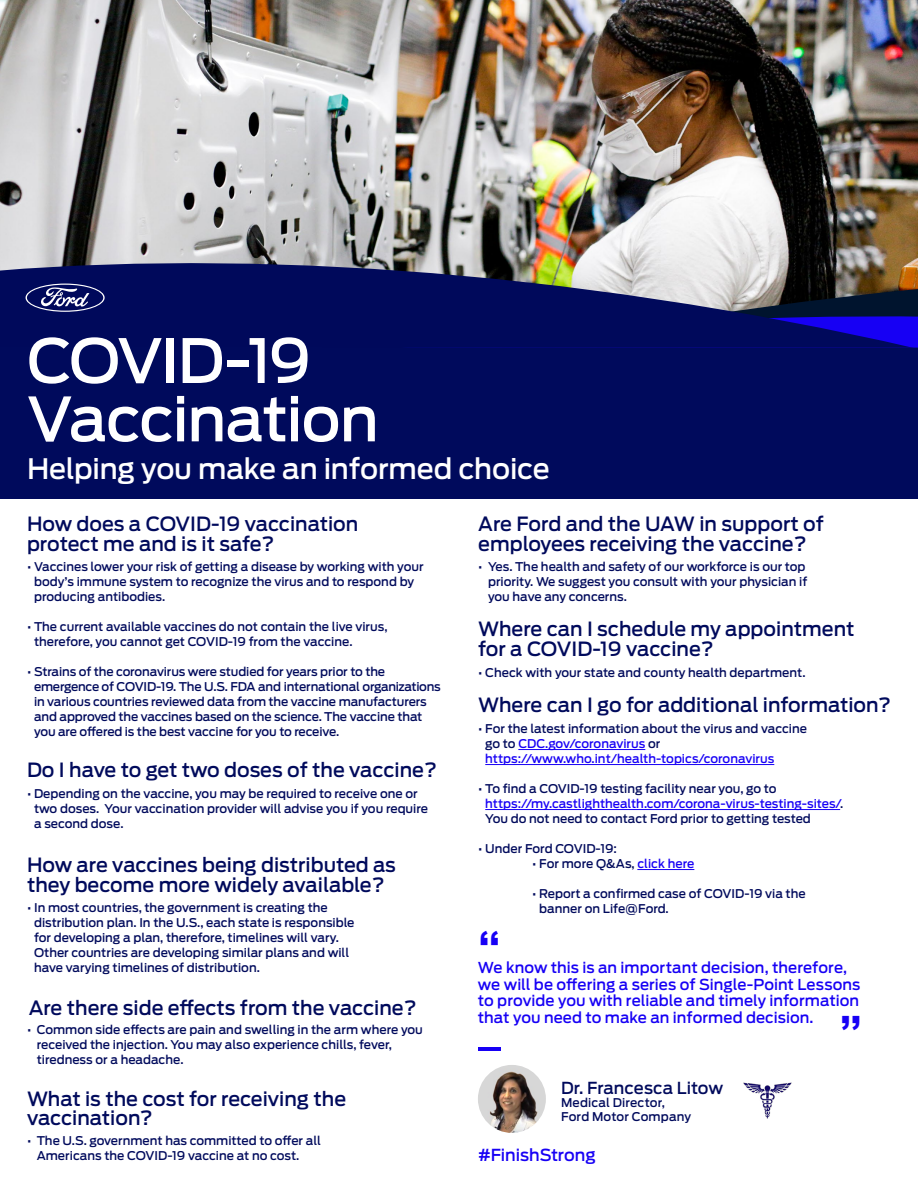
<style>
.page{position:relative;width:918px;height:1188px;background:#fff}
.page>*{position:absolute;margin:0;border:0;box-sizing:border-box;transform-origin:0 0}
.t1{font:500 60.6px/58.3px "Ford Antenna";letter-spacing:-.025em;color:#fff}
.t2{font:500 48.9px "Ford Antenna";color:#1700f5}
.t3{font:500 28.05px "Ford Antenna";letter-spacing:-.01em;color:#fff}
.t4{font:500 19.5px/19.5px "Ford Antenna";color:#000a5c}
.t5{font:500 16.5px "Ford Antenna";letter-spacing:-.005em;color:#000a5c}
.t6{font:500 16.5px "Ford Antenna";letter-spacing:-.005em;color:#1700f5}
.t7{font:500 15px/16.5px "Ford Antenna";color:#1700f5}
.t8{font:500 12px/15px "Ford Antenna";color:#000a5c}
.t9{font:500 12px/15px "Ford Antenna";color:#1700f5}
.s1{color:#000a5c}
.s2{color:#1700f5}
</style>
<div class="page">
<div style="left:0;top:335px;width:918px;height:163px;background:#000a5c"></div>
<img style="left:0;top:0;width:918px;height:189px">
<img style="left:0;top:191px;width:918px;height:157px">
<svg style="left:24px;top:282px;width:82px;height:31px"></svg>
<svg style="left:26px;top:284px;width:79px;height:28px;background:#3c4281"></svg>
<hr style="left:518px;top:749px;width:127px;height:1px;background:#1700f5">
<hr style="left:485px;top:764px;width:289px;height:1px;background:#1700f5">
<hr style="left:485px;top:809px;width:355px;height:1px;background:#1700f5">
<hr style="left:637px;top:869px;width:57px;height:1px;background:#1700f5">
<hr style="left:478px;top:1047px;width:23px;height:4px;background:#1700f5">
<img style="left:478px;top:1065px;width:68px;height:68px;border-radius:34px">
<img style="left:743px;top:1082px;width:49px;height:37px">
<h1 class="t1" style="left:27px;top:325px;width:353px">COVID-19<br>Vaccination</h1>
<h3 class="t3" style="left:27px;top:444px;width:524px">Helping you make an informed choice</h3>
<h3 class="t4" style="left:27px;top:512px;width:333px">How does a COVID-19 vaccination protect me and is it safe?</h3>
<p class="t8" style="left:34px;top:558px;width:391px;text-indent:-7px">• Vaccines lower your risk of getting a disease by working with your body’s immune system to recognize the virus and to respond by producing antibodies.</p>
<p class="t8" style="left:34px;top:618px;width:355px;text-indent:-7px">• The current available vaccines do not contain the live virus, therefore, you cannot get COVID-19 from the vaccine.</p>
<p class="t8" style="left:34px;top:663px;width:408px;text-indent:-7px">• Strains of the coronavirus were studied for years prior to the emergence of COVID-19. The U.S. FDA and international organizations in various countries reviewed data from the vaccine manufacturers and approved the vaccines based on the science. The vaccine that you are offered is the best vaccine for you to receive.</p>
<h3 class="t4" style="left:478px;top:512px;width:347px">Are Ford and the UAW in support of employees receiving the vaccine?</h3>
<p class="t8" style="left:488px;top:557px;width:321px;text-indent:-10px">• Yes. The health and safety of our workforce is our top priority. We suggest you consult with your physician if you have any concerns.</p>
<h3 class="t4" style="left:478px;top:617px;width:378px">Where can I schedule my appointment for a COVID-19 vaccine?</h3>
<p class="t8" style="left:478px;top:664px;width:329px">• Check with your state and county health department.</p>
<h3 class="t4" style="left:478px;top:693px;width:414px">Where can I go for additional information?</h3>
<p class="t9" style="left:485px;top:720px;width:323px;text-indent:-7px"><span class="s1">• For the latest information about the virus and vaccine go to</span> CDC.gov/coronavirus <span class="s1">or </span>https://www.who.int/health-topics/coronavirus</p>
<p class="t8" style="left:485px;top:780px;width:360px;text-indent:-7px">• To find a COVID-19 testing facility near you, go to <span class="s2">https://my.castlighthealth.com/corona-virus-testing-sites/</span>.<br>You do not need to contact Ford prior to getting tested</p>
<p class="t8" style="left:478px;top:840px;width:140px">• Under Ford COVID-19:</p>
<p class="t8" style="left:532px;top:855px;width:164px">• For more Q&amp;As, <span class="s2">click here</span></p>
<p class="t8" style="left:539px;top:885px;width:268px;text-indent:-7px">• Report a confirmed case of COVID-19 via the banner on Life@Ford.</p>
<h3 class="t4" style="left:27px;top:758px;width:412px">Do I have to get two doses of the vaccine?</h3>
<p class="t8" style="left:34px;top:785px;width:396px;text-indent:-7px">• Depending on the vaccine, you may be required to receive one or two doses. Your vaccination provider will advise you if you require a second dose.</p>
<h3 class="t4" style="left:27px;top:853px;width:370px">How are vaccines being distributed as they become more widely available?</h3>
<p class="t8" style="left:34px;top:899px;width:322px;text-indent:-7px">• In most countries, the government is creating the distribution plan. In the U.S., each state is responsible for developing a plan, therefore, timelines will vary.<br>Other countries are developing similar plans and will have varying timelines of distribution.</p>
<h3 class="t4" style="left:29px;top:996px;width:389px">Are there side effects from the vaccine?</h3>
<p class="t8" style="left:37px;top:1021px;width:388px;text-indent:-10px">• Common side effects are pain and swelling in the arm where you received the injection. You may also experience chills, fever, tiredness or a headache.</p>
<h3 class="t4" style="left:27px;top:1087px;width:321px">What is the cost for receiving the vaccination?</h3>
<p class="t8" style="left:37px;top:1132px;width:286px;text-indent:-10px">• The U.S. government has committed to offer all<br>Americans the COVID-19 vaccine at no cost.</p>
<h2 class="t2" style="left:478px;top:907px;width:25px">“</h2>
<p class="t7" style="left:478px;top:958px;width:384px">We know this is an important decision, therefore, we will be offering a series of Single-Point Lessons to provide you with reliable and timely information that you need to make an informed decision.</p>
<h2 class="t2" style="left:862px;top:1054px;width:25px;rotate:-180deg">“</h2>
<h3 class="t5" style="left:561px;top:1073px;width:164px">Dr. Francesca Litow</h3>
<p class="t8" style="left:561px;top:1095px;width:132px;line-height:13.5px">Medical Director,<br>Ford Motor Company</p>
<h3 class="t6" style="left:478px;top:1140px;width:119px">#FinishStrong</h3>
</div>
